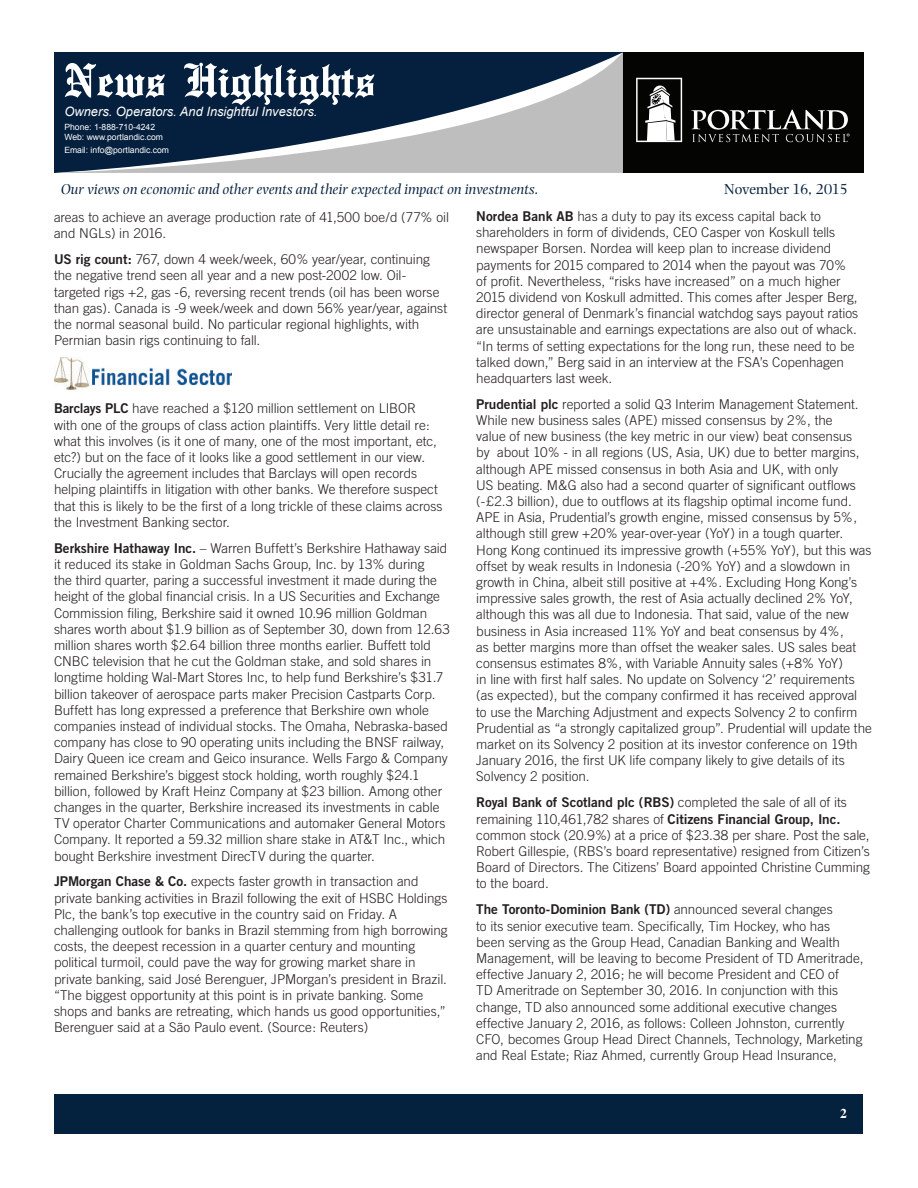
<style>
.page{position:relative;width:918px;height:1188px;background:#fff}
.page>*{position:absolute;margin:0;border:0;box-sizing:border-box;transform-origin:0 0}
.t1{font:500 51px "English Towne";color:#fff}
.t2{font:italic 15px "Photina";color:#04213e}
.t3{font:15px "Photina";letter-spacing:-.015em;color:#04213e}
.Article_-_Body{font:300 13.5px/16.2px "Trade Gothic";letter-spacing:-.005em;color:#231f20}
.t4{font:700 13.5px "Times";color:#fff}
.t5{font:italic 12.9px "Arial";color:#fff}
.t6{font:8.55px/10.4px "Arial";color:#fff}
.s1{font-family:"Trade Gothic Bold Two";font-weight:400}
</style>
<div class="page">
<div style="left:606px;top:52px;width:258px;height:121px;background:#040503"></div>
<div style="left:55px;top:1094px;width:808px;height:39px;background:#04213e"></div>
<svg style="left:54px;top:53px;width:569px;height:120px;background:#4d5d71"></svg>
<svg style="left:636px;top:78px;width:46px;height:64px"></svg>
<svg style="left:691px;top:110px;width:159px;height:32px"></svg>
<img style="left:54px;top:358px;width:177px;height:31px">
<h1 class="t1" style="left:64px;top:51px;width:312px">News Highlights</h1>
<p class="t5" style="left:64px;top:103px;width:255px">Owners. Operators. And Insightful Investors.</p>
<p class="t6" style="left:64px;top:122px;width:100px">Phone: 1-888-710-4242<br>Web: www.portlandic.com</p>
<p class="t6" style="left:64px;top:145px;width:106px">Email: info@portlandic.com</p>
<p class="t2" style="left:61px;top:181px;width:479px">Our views on economic and other events and their expected impact on investments.</p>
<p class="t3" style="left:724px;top:180px;width:125px">November 16, 2015</p>
<p class="Article_-_Body" style="left:54px;top:209px;width:397px">areas to achieve an average production rate of 41,500 boe/d (77% oil and NGLs) in 2016.</p>
<p class="Article_-_Body" style="left:54px;top:251px;width:395px"><span class="s1">US rig count:</span> 767, down 4 week/week, 60% year/year, continuing the negative trend seen all year and a new post-2002 low. Oil&shy;targeted rigs +2, gas -6, reversing recent trends (oil has been worse than gas). Canada is -9 week/week and down 56% year/year, against the normal seasonal build. No particular regional highlights, with Permian basin rigs continuing to fall.</p>
<p class="Article_-_Body" style="left:54px;top:400px;width:390px"><span class="s1">Barclays PLC</span> have reached a $120 million settlement on LIBOR with one of the groups of class action plaintiffs. Very little detail re: what this involves (is it one of many, one of the most important, etc, etc?) but on the face of it looks like a good settlement in our view.<br>Crucially the agreement includes that Barclays will open records helping plaintiffs in litigation with other banks. We therefore suspect that this is likely to be the first of a long trickle of these claims across the Investment Banking sector.</p>
<p class="Article_-_Body" style="left:54px;top:540px;width:397px"><span class="s1">Berkshire Hathaway Inc.</span> – Warren Buffett’s Berkshire Hathaway said it reduced its stake in Goldman Sachs Group, Inc. by 13% during<br>the third quarter, paring a successful investment it made during the height of the global financial crisis. In a US Securities and Exchange Commission filing, Berkshire said it owned 10.96 million Goldman shares worth about $1.9 billion as of September 30, down from 12.63 million shares worth $2.64 billion three months earlier. Buffett told CNBC television that he cut the Goldman stake, and sold shares in longtime holding Wal-Mart Stores Inc, to help fund Berkshire’s $31.7 billion takeover of aerospace parts maker Precision Castparts Corp.<br>Buffett has long expressed a preference that Berkshire own whole companies instead of individual stocks. The Omaha, Nebraska-based company has close to 90 operating units including the BNSF railway, Dairy Queen ice cream and Geico insurance. Wells Fargo &amp; Company remained Berkshire’s biggest stock holding, worth roughly $24.1 billion, followed by Kraft Heinz Company at $23 billion. Among other changes in the quarter, Berkshire increased its investments in cable TV operator Charter Communications and automaker General Motors Company. It reported a 59.32 million share stake in AT&amp;T Inc., which bought Berkshire investment DirecTV during the quarter.</p>
<p class="Article_-_Body" style="left:54px;top:873px;width:395px"><span class="s1">JPMorgan Chase &amp; Co.</span> expects faster growth in transaction and private banking activities in Brazil following the exit of HSBC Holdings Plc, the bank’s top executive in the country said on Friday. A challenging outlook for banks in Brazil stemming from high borrowing costs, the deepest recession in a quarter century and mounting political turmoil, could pave the way for growing market share in private banking, said José Berenguer, JPMorgan’s president in Brazil. “The biggest opportunity at this point is in private banking. Some shops and banks are retreating, which hands us good opportunities,” Berenguer said at a São Paulo event. (Source: Reuters)</p>
<p class="Article_-_Body" style="left:476px;top:208px;width:383px"><span class="s1">Nordea Bank AB</span> has a duty to pay its excess capital back to shareholders in form of dividends, CEO Casper von Koskull tells newspaper Borsen. Nordea will keep plan to increase dividend payments for 2015 compared to 2014 when the payout was 70% of profit. Nevertheless, “risks have increased” on a much higher 2015 dividend von Koskull admitted. This comes after Jesper Berg, director general of Denmark’s financial watchdog says payout ratios are unsustainable and earnings expectations are also out of whack. “In terms of setting expectations for the long run, these need to be talked down,” Berg said in an interview at the FSA’s Copenhagen headquarters last week.</p>
<p class="Article_-_Body" style="left:476px;top:396px;width:397px"><span class="s1">Prudential plc</span> reported a solid Q3 Interim Management Statement.<br>While new business sales (APE) missed consensus by 2%, the<br>value of new business (the key metric in our view) beat consensus<br>by about 10% - in all regions (US, Asia, UK) due to better margins, although APE missed consensus in both Asia and UK, with only<br>US beating. M&amp;G also had a second quarter of significant outflows (-£2.3 billion), due to outflows at its flagship optimal income fund.<br>APE in Asia, Prudential’s growth engine, missed consensus by 5%, although still grew +20% year-over-year (YoY) in a tough quarter.<br>Hong Kong continued its impressive growth (+55% YoY), but this was offset by weak results in Indonesia (-20% YoY) and a slowdown in growth in China, albeit still positive at +4%. Excluding Hong Kong’s impressive sales growth, the rest of Asia actually declined 2% YoY, although this was all due to Indonesia. That said, value of the new business in Asia increased 11% YoY and beat consensus by 4%,<br>as better margins more than offset the weaker sales. US sales beat consensus estimates 8%, with Variable Annuity sales (+8% YoY)<br>in line with first half sales. No update on Solvency ‘2’ requirements (as expected), but the company confirmed it has received approval<br>to use the Marching Adjustment and expects Solvency 2 to confirm Prudential as “a strongly capitalized group”. Prudential will update the market on its Solvency 2 position at its investor conference on 19th January 2016, the first UK life company likely to give details of its Solvency 2 position.</p>
<p class="Article_-_Body" style="left:476px;top:794px;width:395px"><span class="s1">Royal Bank of Scotland plc (RBS)</span> completed the sale of all of its remaining 110,461,782 shares of <span class="s1">Citizens Financial Group, Inc. </span>common stock (20.9%) at a price of $23.38 per share. Post the sale, Robert Gillespie, (RBS’s board representative) resigned from Citizen’s Board of Directors. The Citizens’ Board appointed Christine Cumming to the board.</p>
<p class="Article_-_Body" style="left:476px;top:901px;width:389px"><span class="s1">The Toronto-Dominion Bank (TD)</span> announced several changes<br>to its senior executive team. Specifically, Tim Hockey, who has<br>been serving as the Group Head, Canadian Banking and Wealth Management, will be leaving to become President of TD Ameritrade, effective January 2, 2016; he will become President and CEO of<br>TD Ameritrade on September 30, 2016. In conjunction with this change, TD also announced some additional executive changes effective January 2, 2016, as follows: Colleen Johnston, currently CFO, becomes Group Head Direct Channels, Technology, Marketing and Real Estate; Riaz Ahmed, currently Group Head Insurance,</p>
<p class="t4" style="left:840px;top:1100px;width:8px">2</p>
</div>
